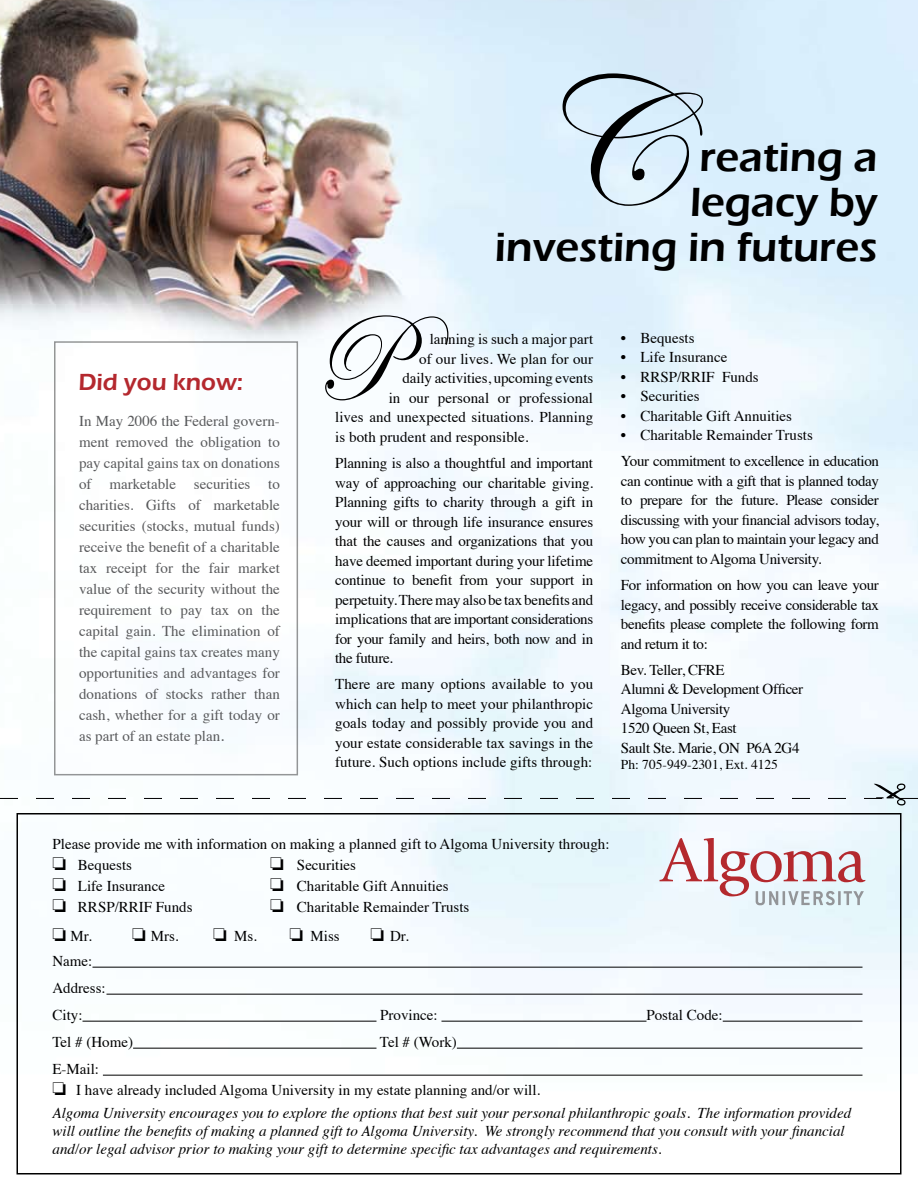
<style>
.page{position:relative;width:918px;height:1188px;background:#fff}
.page>*{position:absolute;margin:0;border:0;box-sizing:border-box;transform-origin:0 0}
.t1{font:600 42px/45px "Eras ITC";color:#000;text-align:right}
.t2{font:600 24px "Eras ITC";color:#b4282e}
.t3{font:15px/19.5px "Times";color:#000;text-align:justify}
.t4{font:15px/21px "Times";color:#58595b;text-align:justify}
.t5{font:italic 15px/22.5px "Times";color:#000}
.t6{font:15px/19.5px "Times";letter-spacing:-.025em;color:#000}
.t7{font:13.5px "Times";color:#000}
.s1{font-size:16.5px}
.s2{font-style:normal}
</style>
<div class="page">
<img style="left:0;top:0;width:918px;height:1175px">
<div style="left:55px;top:342px;width:242px;height:433px;background:#fff"></div>
<hr style="left:92px;top:967px;width:771px;height:1px;background:#000">
<hr style="left:106px;top:994px;width:756px;height:1px;background:#000">
<hr style="left:83px;top:1021px;width:293px;height:1px;background:#000">
<hr style="left:441px;top:1021px;width:206px;height:1px;background:#000">
<hr style="left:723px;top:1021px;width:139px;height:1px;background:#000">
<hr style="left:133px;top:1048px;width:243px;height:1px;background:#000">
<hr style="left:457px;top:1048px;width:405px;height:1px;background:#000">
<hr style="left:103px;top:1075px;width:759px;height:1px;background:#000">
<svg style="left:325px;top:315px;width:123px;height:85px"></svg>
<svg style="left:0;top:784px;width:918px;height:22px"></svg>
<div style="left:16px;top:813px;width:886px;height:361px;border:2px solid #000"></div>
<svg style="left:563px;top:73px;width:140px;height:133px;background:#bdced9"></svg>
<svg style="left:660px;top:838px;width:205px;height:67px"></svg>
<h2 class="t2" style="left:78px;top:368px;width:166px">Did you know:</h2>
<p class="t4" style="left:79px;top:409px;width:202px">In May 2006 the Federal govern&shy;ment removed the obligation to pay capital gains tax on donations of marketable securities to charities. Gifts of marketable securities (stocks, mutual funds) receive the benefit of a charitable tax receipt for the fair market value of the security without the requirement to pay tax on the capital gain. The elimination of the capital gains tax creates many opportunities and advantages for donations of stocks rather than cash, whether for a gift today or as part of an estate plan<span class="s1">.</span></p>
<h1 class="t1" style="left:495px;top:135px;width:384px">reating a<br>legacy by<br>investing in futures</h1>
<p class="t3" style="left:430px;top:328px;width:165px">lanning is such a major part</p>
<p class="t3" style="left:419px;top:348px;width:176px">of our lives. We plan for our</p>
<p class="t3" style="left:403px;top:367px;width:192px">daily activities, upcoming events</p>
<p class="t3" style="left:389px;top:387px;width:206px">in our personal or professional</p>
<p class="t3" style="left:335px;top:406px;width:260px">lives and unexpected situations. Planning</p>
<p class="t3" style="left:335px;top:426px;width:195px">is both prudent and responsible.</p>
<p class="t3" style="left:335px;top:452px;width:260px">Planning is also a thoughtful and important way of approaching our charitable giving.<br>Planning gifts to charity through a gift in your will or through life insurance ensures that the causes and organizations that you have deemed important during your lifetime continue to benefit from your support in perpetuity. There may also be tax benefits and implications that are important considerations for your family and heirs, both now and in the future.</p>
<p class="t3" style="left:335px;top:673px;width:260px">There are many options available to you which can help to meet your philanthropic goals today and possibly provide you and your estate considerable tax savings in the future. Such options include gifts through:</p>
<p class="t3" style="left:621px;top:326px;width:75px">• Bequests</p>
<p class="t3" style="left:621px;top:346px;width:108px">• Life Insurance</p>
<p class="t3" style="left:621px;top:365px;width:139px">• RRSP/RRIF Funds</p>
<p class="t3" style="left:621px;top:385px;width:80px">• Securities</p>
<p class="t3" style="left:621px;top:404px;width:173px">• Charitable Gift Annuities</p>
<p class="t6" style="left:621px;top:421px;width:260px;line-height:26.2px">• Charitable Remainder Trusts<br>Your commitment to excellence in education</p>
<p class="t3" style="left:621px;top:470px;width:260px">can continue with a gift that is planned today to prepare for the future. Please consider discussing with your financial advisors today, how you can plan to maintain your legacy and commitment to Algoma University.</p>
<p class="t3" style="left:621px;top:574px;width:260px">For information on how you can leave your legacy, and possibly receive considerable tax benefits please complete the following form and return it to:</p>
<p class="t6" style="left:621px;top:659px;width:184px">Bev. Teller, CFRE<br>Alumni &amp; Development Officer<br>Algoma University<br>1520 Queen St, East<br>Sault Ste. Marie, ON P6A 2G4</p>
<p class="t7" style="left:621px;top:752px;width:159px">Ph: 705-949-2301, Ext. 4125</p>
<p class="t3" style="left:52px;top:833px;width:559px">Please provide me with information on making a planned gift to Algoma University through:</p>
<p class="t3" style="left:52px;top:854px;width:81px">□ Bequests</p>
<p class="t3" style="left:270px;top:854px;width:88px">□ Securities</p>
<p class="t3" style="left:52px;top:875px;width:114px">□ Life Insurance</p>
<p class="t3" style="left:270px;top:875px;width:180px">□ Charitable Gift Annuities</p>
<p class="t3" style="left:52px;top:896px;width:142px">□ RRSP/RRIF Funds</p>
<p class="t3" style="left:270px;top:896px;width:201px">□ Charitable Remainder Trusts</p>
<p class="t3" style="left:52px;top:925px;width:41px">□ Mr.</p>
<p class="t3" style="left:132px;top:925px;width:48px">□ Mrs.</p>
<p class="t3" style="left:213px;top:925px;width:45px">□ Ms.</p>
<p class="t3" style="left:290px;top:925px;width:52px">□ Miss</p>
<p class="t3" style="left:370px;top:925px;width:40px">□ Dr.</p>
<p class="t3" style="left:52px;top:946px;width:55px;line-height:27px;text-align:left">Name:<br>Address:<br>City:</p>
<p class="t3" style="left:380px;top:1004px;width:59px">Province:</p>
<p class="t3" style="left:646px;top:1004px;width:78px">Postal Code:</p>
<p class="t3" style="left:52px;top:1031px;width:82px">Tel # (Home)</p>
<p class="t3" style="left:380px;top:1031px;width:78px">Tel # (Work)</p>
<p class="t3" style="left:52px;top:1058px;width:48px">E-Mail:</p>
<p class="t5" style="left:52px;top:1078px;width:800px">□ <span class="s2">I have already included Algoma University in my estate planning and/or will.<br></span>Algoma University encourages you to explore the options that best suit your personal philanthropic goals. The information provided</p>
<p class="t5" style="left:53px;top:1121px;width:794px;line-height:18px">will outline the benefits of making a planned gift to Algoma University. We strongly recommend that you consult with your financial and/or legal advisor prior to making your gift to determine specific tax advantages and requirements.</p>
</div>
